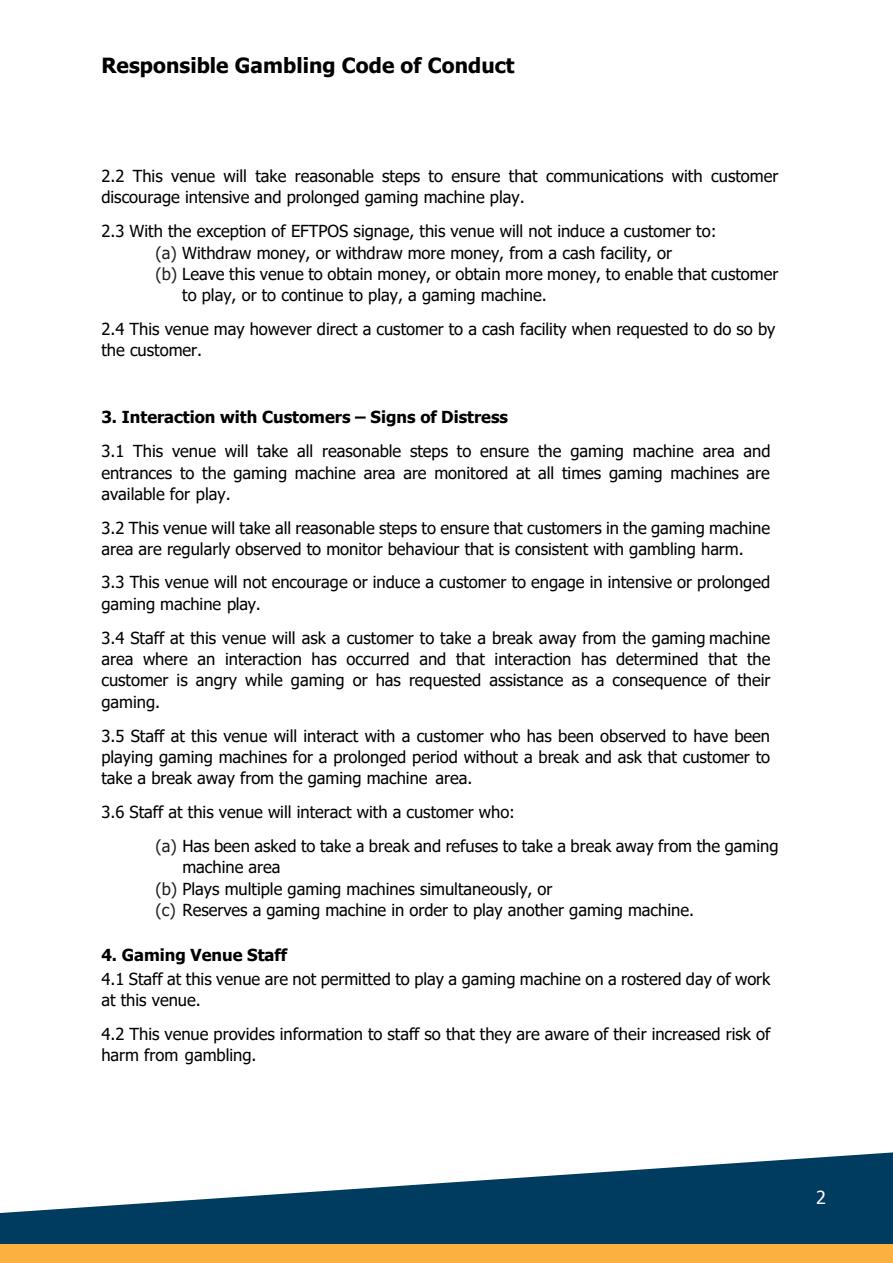
<style>
.page{position:relative;width:893px;height:1263px;background:#fff}
.page>*{position:absolute;margin:0;border:0;box-sizing:border-box;transform-origin:0 0}
.t1{font:700 20.85px "Tahoma";letter-spacing:.005em;color:#000}
.t2{font:18px "Tahoma";color:#fff}
.t3{font:16.5px/21.3px "Tahoma";color:#000}
.t4{font:700 16.5px "Tahoma";color:#000}
.s1{color:#231f20}
</style>
<div class="page">
<svg style="left:0;top:1152px;width:893px;height:92px;fill:#003b60"></svg>
<div style="left:0;top:1244px;width:893px;height:19px;background:#fbb040"></div>
<p class="t1" style="left:101px;top:51px;width:415px">Responsible Gambling Code of Conduct</p>
<p class="t3" style="left:101px;top:166px;width:678px">2.2 This venue will take reasonable steps to ensure that communications with customer discourage intensive and prolonged gaming machine play.</p>
<p class="t3" style="left:101px;top:221px;width:617px">2.3 With the exception of EFTPOS signage, this venue will not induce a customer to:</p>
<p class="t3" style="left:155px;top:243px;width:518px"><span class="s1">(a)</span> Withdraw money, or withdraw more money, from a cash facility, or</p>
<p class="t3" style="left:155px;top:265px;width:624px"><span class="s1">(b)</span> Leave this venue to obtain money, or obtain more money, to enable that customer</p>
<p class="t3" style="left:182px;top:285px;width:366px">to play, or to continue to play, a gaming machine.</p>
<p class="t3" style="left:101px;top:319px;width:675px">2.4 This venue may however direct a customer to a cash facility when requested to do so by the customer.</p>
<p class="t4" style="left:101px;top:406px;width:408px">3. Interaction with Customers – Signs of Distress</p>
<p class="t3" style="left:101px;top:441px;width:671px;text-align:justify">3.1 This venue will take all reasonable steps to ensure the gaming machine area and entrances to the gaming machine area are monitored at all times gaming machines are available for play.</p>
<p class="t3" style="left:101px;top:518px;width:670px;line-height:20.9px">3.2 This venue will take all reasonable steps to ensure that customers in the gaming machine area are regularly observed to monitor behaviour that is consistent with gambling harm.</p>
<p class="t3" style="left:101px;top:573px;width:670px">3.3 This venue will not encourage or induce a customer to engage in intensive or prolonged gaming machine play.</p>
<p class="t3" style="left:101px;top:628px;width:671px;text-align:justify">3.4 Staff at this venue will ask a customer to take a break away from the gaming machine area where an interaction has occurred and that interaction has determined that the customer is angry while gaming or has requested assistance as a consequence of their gaming.</p>
<p class="t3" style="left:101px;top:726px;width:670px;text-align:justify">3.5 Staff at this venue will interact with a customer who has been observed to have been playing gaming machines for a prolonged period without a break and ask that customer to take a break away from the gaming machine area.</p>
<p class="t3" style="left:155px;top:796px;width:625px;line-height:33.9px;text-indent:-54px">3.6 Staff at this venue will interact with a customer who:<br><span class="s1">(a)</span> Has been asked to take a break and refuses to take a break away from the gaming</p>
<p class="t3" style="left:155px;top:857px;width:540px;text-indent:27px">machine area<br><span class="s1">(b)</span> Plays multiple gaming machines simultaneously, or<br><span class="s1">(c)</span> Reserves a gaming machine in order to play another gaming machine.</p>
<p class="t4" style="left:101px;top:943px;width:187px">4. Gaming Venue Staff</p>
<p class="t3" style="left:101px;top:969px;width:670px">4.1 Staff at this venue are not permitted to play a gaming machine on a rostered day of work at this venue.</p>
<p class="t3" style="left:101px;top:1025px;width:670px;line-height:20.9px">4.2 This venue provides information to staff so that they are aware of their increased risk of harm from gambling.</p>
<p class="t2" style="left:816px;top:1186px;width:11px">2</p>
</div>
